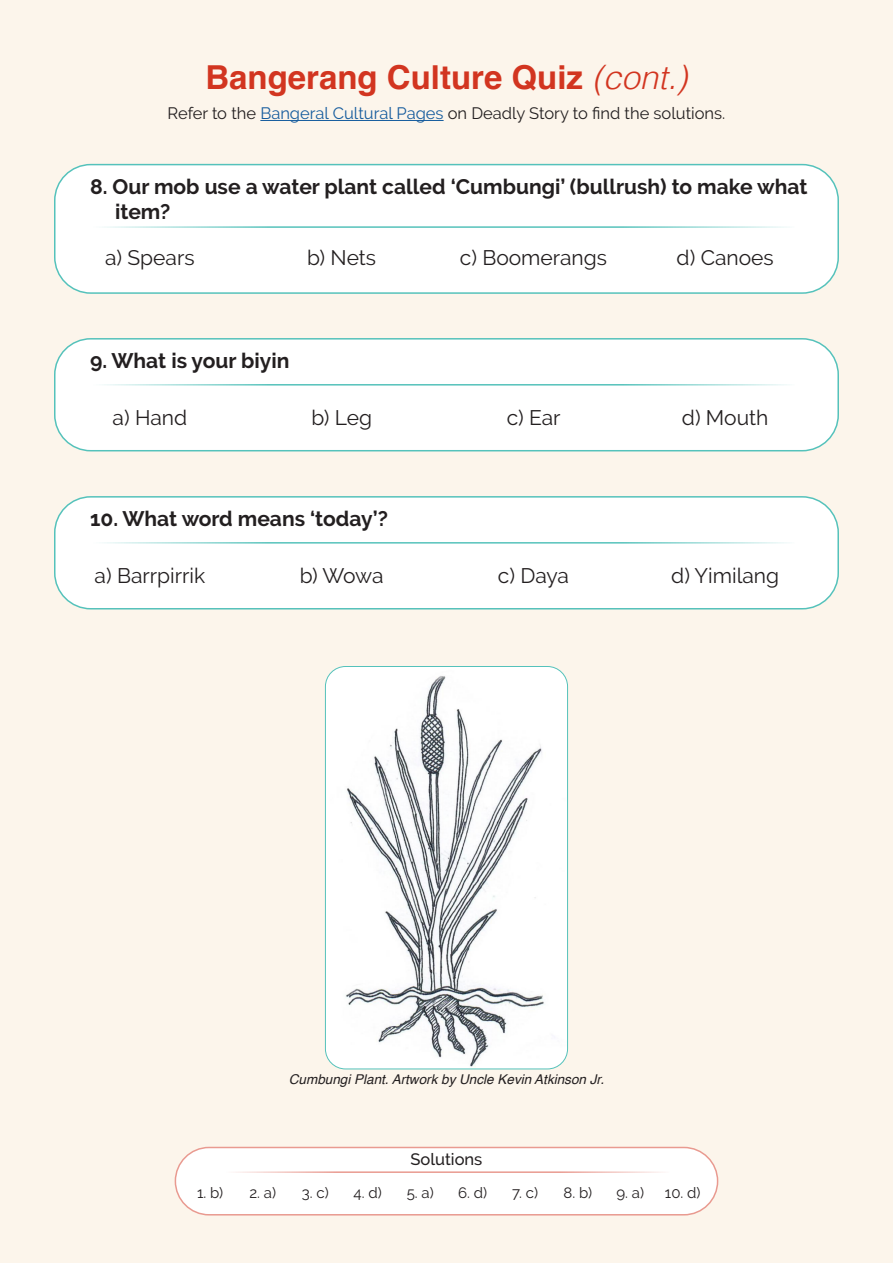
<style>
.page{position:relative;width:893px;height:1263px;background:#fcf5eb}
.page>*{position:absolute;margin:0;border:0;box-sizing:border-box;transform-origin:0 0}
.t1{font:700 33px "Helvetica";color:#d23520}
.t2{font:700 21px "Raleway";color:#231f20}
.t3{font:21px "Raleway";color:#231f20}
.t4{font:16.5px "Raleway";color:#231f20}
.t5{font:500 16.5px "Raleway";color:#231f20}
.t6{font:15px "Raleway";color:#231f20}
.t7{font:italic 13.5px "Helvetica";color:#231f20}
.s1{font-weight:300;font-style:italic}
.s2{color:#175d9e}
</style>
<div class="page">
<hr style="left:260px;top:120px;width:184px;height:1px;background:#175d9e">
<div style="left:55px;top:165px;width:783px;height:128px;background:#fff;border-radius:36px"></div>
<div style="left:54px;top:164px;width:785px;height:130px;border:2px solid #55c2bb;border-radius:36px"></div>
<hr style="left:90px;top:226px;width:704px;height:2px;background:#55c2bb">
<div style="left:55px;top:339px;width:783px;height:112px;background:#fff;border-radius:36px"></div>
<div style="left:54px;top:338px;width:785px;height:113px;border:2px solid #55c2bb;border-radius:36px"></div>
<hr style="left:90px;top:384px;width:704px;height:2px;background:#55c2bb">
<div style="left:55px;top:497px;width:783px;height:112px;background:#fff;border-radius:36px"></div>
<div style="left:54px;top:496px;width:785px;height:113px;border:2px solid #55c2bb;border-radius:36px"></div>
<hr style="left:90px;top:542px;width:704px;height:2px;background:#55c2bb">
<div style="left:175px;top:1147px;width:543px;height:68px;background:#fff;border-radius:34px"></div>
<div style="left:175px;top:1147px;width:543px;height:68px;border:2px solid #e99a90;border-radius:34px"></div>
<hr style="left:224px;top:1171px;width:445px;height:2px;background:#e99a90">
<img style="left:325px;top:666px;width:243px;height:403px">
<div style="left:325px;top:666px;width:243px;height:403px;border:1px solid #55c2bb;border-radius:20px"></div>
<p class="t1" style="left:205px;top:57px;width:484px">Bangerang Culture Quiz <span class="s1">(cont.)</span></p>
<p class="t4" style="left:168px;top:104px;width:559px">Refer to the <span class="s2">Bangeral Cultural Pages</span> on Deadly Story to find the solutions.</p>
<p class="t2" style="left:90px;top:174px;width:719px">8. Our mob use a water plant called ‘Cumbungi’ (bullrush) to make what</p>
<p class="t2" style="left:115px;top:200px;width:57px">item?</p>
<p class="t3" style="left:105px;top:246px;width:91px">a) Spears</p>
<p class="t3" style="left:307px;top:246px;width:71px">b) Nets</p>
<p class="t3" style="left:460px;top:246px;width:149px">c) Boomerangs</p>
<p class="t3" style="left:677px;top:246px;width:99px">d) Canoes</p>
<p class="t2" style="left:90px;top:349px;width:201px">9. What is your biyin</p>
<p class="t3" style="left:113px;top:405px;width:76px">a) Hand</p>
<p class="t3" style="left:311px;top:405px;width:62px">b) Leg</p>
<p class="t3" style="left:507px;top:405px;width:55px">c) Ear</p>
<p class="t3" style="left:682px;top:405px;width:88px">d) Mouth</p>
<p class="t2" style="left:90px;top:507px;width:299px">10. What word means ‘today’?</p>
<p class="t3" style="left:95px;top:563px;width:112px">a) Barrpirrik</p>
<p class="t3" style="left:300px;top:563px;width:85px">b) Wowa</p>
<p class="t3" style="left:498px;top:563px;width:73px">c) Daya</p>
<p class="t3" style="left:671px;top:563px;width:109px">d) Yimilang</p>
<p class="t7" style="left:289px;top:1068px;width:317px">Cumbungi Plant. Artwork by Uncle Kevin Atkinson Jr.</p>
<p class="t5" style="left:410px;top:1149px;width:73px">Solutions</p>
<p class="t6" style="left:197px;top:1184px;width:28px">1. b)</p>
<p class="t6" style="left:249px;top:1184px;width:28px">2. a)</p>
<p class="t6" style="left:302px;top:1184px;width:28px">3. c)</p>
<p class="t6" style="left:354px;top:1184px;width:30px">4. d)</p>
<p class="t6" style="left:407px;top:1184px;width:29px">5. a)</p>
<p class="t6" style="left:458px;top:1184px;width:31px">6. d)</p>
<p class="t6" style="left:512px;top:1184px;width:27px">7. c)</p>
<p class="t6" style="left:563px;top:1184px;width:30px">8. b)</p>
<p class="t6" style="left:616px;top:1184px;width:29px">9. a)</p>
<p class="t6" style="left:665px;top:1184px;width:37px">10. d)</p>
</div>
